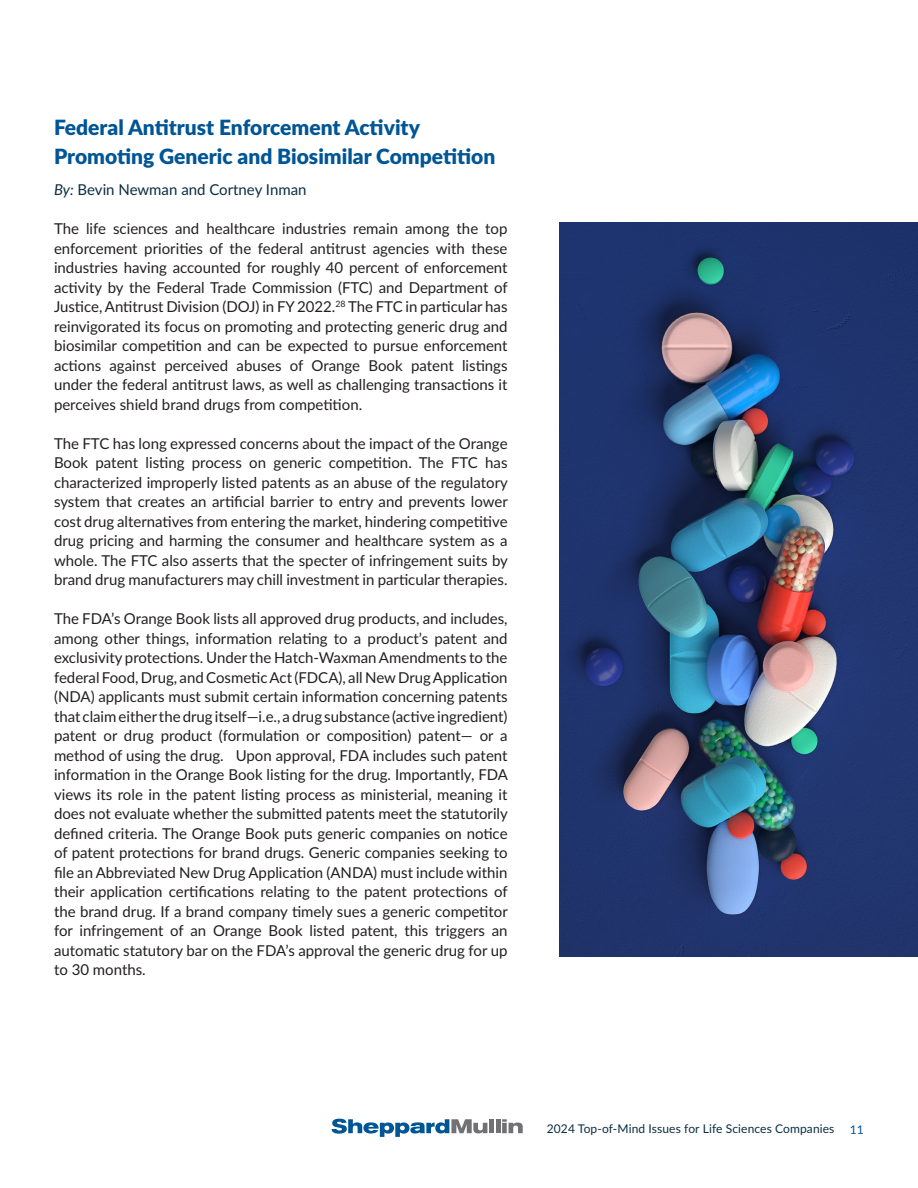
<style>
.page{position:relative;width:918px;height:1188px;background:#fff}
.page>*{position:absolute;margin:0;border:0;box-sizing:border-box;transform-origin:0 0}
.Life_Sciences_Header{font:900 21px/28.5px "Lato";color:#005595}
.t1{font:15px/19.5px "Lato";color:#231f20;text-align:justify}
.t2{font:15px "Lato";color:#0b2e41}
.t3{font:12px "Lato";letter-spacing:.01em;color:#0b2e41}
.t4{font:12px "Lato";color:#005595}
.s1{font-style:italic}
</style>
<div class="page">
<svg style="left:332px;top:1119px;width:155px;height:18px"></svg>
<div style="left:489px;top:1119px;width:5px;height:14px;background:#717074"></div>
<hr style="left:496px;top:1119px;width:4px;height:14px;background:#717074">
<svg style="left:502px;top:1119px;width:21px;height:14px"></svg>
<img style="left:559px;top:222px;width:359px;height:735px">
<p class="Life_Sciences_Header" style="left:54px;top:112px;width:443px">Federal Antitrust Enforcement Activity<br>Promoting Generic and Biosimilar Competition</p>
<p class="t2" style="left:54px;top:179px;width:254px"><span class="s1">By:</span> Bevin Newman and Cortney Inman</p>
<p class="t1" style="left:54px;top:218px;width:455px">The life sciences and healthcare industries remain among the top enforcement priorities of the federal antitrust agencies with these industries having accounted for roughly 40 percent of enforcement activity by the Federal Trade Commission (FTC) and Department of Justice, Antitrust Division (DOJ) in FY 2022.<sup>28</sup> The FTC in particular has reinvigorated its focus on promoting and protecting generic drug and biosimilar competition and can be expected to pursue enforcement actions against perceived abuses of Orange Book patent listings under the federal antitrust laws, as well as challenging transactions it perceives shield brand drugs from competition.</p>
<p class="t1" style="left:54px;top:433px;width:455px">The FTC has long expressed concerns about the impact of the Orange Book patent listing process on generic competition. The FTC has characterized improperly listed patents as an abuse of the regulatory system that creates an artificial barrier to entry and prevents lower cost drug alternatives from entering the market, hindering competitive drug pricing and harming the consumer and healthcare system as a whole. The FTC also asserts that the specter of infringement suits by brand drug manufacturers may chill investment in particular therapies.</p>
<p class="t1" style="left:54px;top:608px;width:456px">The FDA’s Orange Book lists all approved drug products, and includes, among other things, information relating to a product’s patent and exclusivity protections. Under the Hatch-Waxman Amendments to the federal Food, Drug, and Cosmetic Act (FDCA), all New Drug Application (NDA) applicants must submit certain information concerning patents that claim either the drug itself—i.e., a drug substance (active ingredient) patent or drug product (formulation or composition) patent— or a method of using the drug. Upon approval, FDA includes such patent information in the Orange Book listing for the drug. Importantly, FDA views its role in the patent listing process as ministerial, meaning it does not evaluate whether the submitted patents meet the statutorily defined criteria. The Orange Book puts generic companies on notice of patent protections for brand drugs. Generic companies seeking to file an Abbreviated New Drug Application (ANDA) must include within their application certifications relating to the patent protections of the brand drug. If a brand company timely sues a generic competitor for infringement of an Orange Book listed patent, this triggers an automatic statutory bar on the FDA’s approval the generic drug for up to 30 months.</p>
<p class="t3" style="left:547px;top:1120px;width:289px">2024 Top-of-Mind Issues for Life Sciences Companies</p>
<p class="t4" style="left:850px;top:1121px;width:15px">11</p>
</div>
